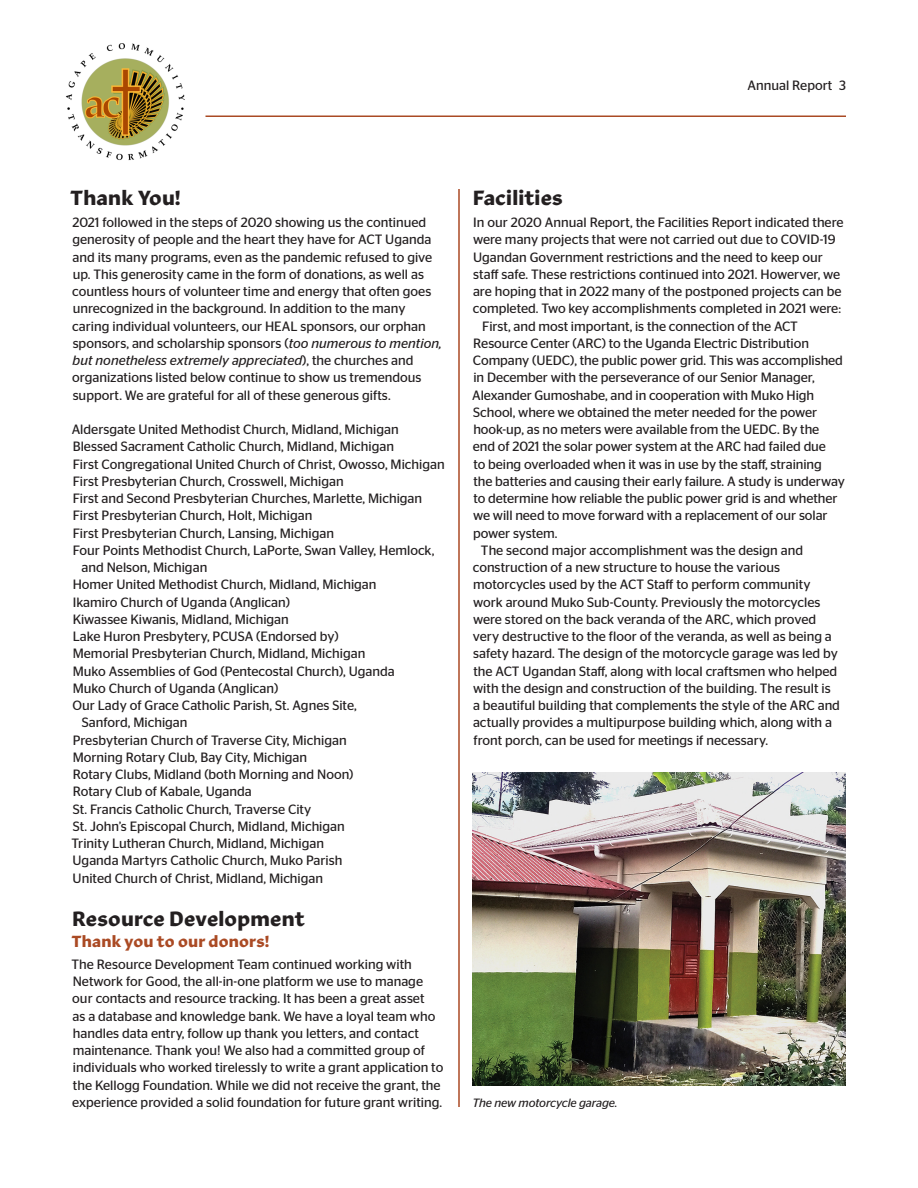
<style>
.page{position:relative;width:918px;height:1188px;background:#fff}
.page>*{position:absolute;margin:0;border:0;box-sizing:border-box;transform-origin:0 0}
.Header_1{font:700 21px "Robinson";letter-spacing:.01em;color:#231f20}
.Header2b-Direct_Unde{font:700 16.5px "Robinson";letter-spacing:.01em;color:#aa4a24}
.Body{font:13.5px/17.2px "Stag Sans";color:#231f20}
.Body_Indent{font:13.5px/17.2px "Stag Sans";letter-spacing:-.005em;color:#231f20}
.body-list{font:13.5px/17.2px "Stag Sans";color:#231f20}
.Captions{font:italic 12px "Stag Sans";letter-spacing:-.01em;color:#231f20}
.s1{font-style:italic}
</style>
<div class="page">
<img style="left:66px;top:43px;width:119px;height:118px">
<hr style="left:206px;top:116px;width:640px;height:1px;background:#aa4a24">
<hr style="left:458px;top:189px;width:2px;height:918px;background:#aa4a24">
<img style="left:472px;top:772px;width:374px;height:314px">
<p class="Body_Indent" style="left:747px;top:77px;width:100px">Annual Report 3</p>
<p class="Header_1" style="left:70px;top:182px;width:112px">Thank You!</p>
<p class="Body" style="left:72px;top:214px;width:371px">2021 followed in the steps of 2020 showing us the continued generosity of people and the heart they have for ACT Uganda and its many programs, even as the pandemic refused to give up. This generosity came in the form of donations, as well as countless hours of volunteer time and energy that often goes unrecognized in the background. In addition to the many caring individual volunteers, our HEAL sponsors, our orphan sponsors, and scholarship sponsors (<span class="s1">too numerous to mention, but nonetheless extremely appreciated</span>), the churches and organizations listed below continue to show us tremendous support. We are grateful for all of these generous gifts.</p>
<p class="body-list" style="left:72px;top:421px;width:329px">Aldersgate United Methodist Church, Midland, Michigan</p>
<p class="body-list" style="left:73px;top:438px;width:323px">Blessed Sacrament Catholic Church, Midland, Michigan</p>
<p class="body-list" style="left:73px;top:455px;width:374px">First Congregational United Church of Christ, Owosso, Michigan</p>
<p class="body-list" style="left:73px;top:472px;width:273px">First Presbyterian Church, Crosswell, Michigan</p>
<p class="body-list" style="left:73px;top:490px;width:351px">First and Second Presbyterian Churches, Marlette, Michigan</p>
<p class="body-list" style="left:73px;top:507px;width:241px">First Presbyterian Church, Holt, Michigan</p>
<p class="body-list" style="left:73px;top:524px;width:263px">First Presbyterian Church, Lansing, Michigan</p>
<p class="body-list" style="left:82px;top:541px;width:354px;text-indent:-9px">Four Points Methodist Church, LaPorte, Swan Valley, Hemlock, and Nelson, Michigan</p>
<p class="body-list" style="left:73px;top:576px;width:305px">Homer United Methodist Church, Midland, Michigan</p>
<p class="body-list" style="left:73px;top:593px;width:219px">Ikamiro Church of Uganda (Anglican)</p>
<p class="body-list" style="left:73px;top:610px;width:218px">Kiwassee Kiwanis, Midland, Michigan</p>
<p class="body-list" style="left:73px;top:628px;width:267px">Lake Huron Presbytery, PCUSA (Endorsed by)</p>
<p class="body-list" style="left:73px;top:645px;width:294px">Memorial Presbyterian Church, Midland, Michigan</p>
<p class="body-list" style="left:73px;top:662px;width:324px">Muko Assemblies of God (Pentecostal Church), Uganda</p>
<p class="body-list" style="left:73px;top:679px;width:207px">Muko Church of Uganda (Anglican)</p>
<p class="body-list" style="left:82px;top:697px;width:277px;text-indent:-9px">Our Lady of Grace Catholic Parish, St. Agnes Site,<br>Sanford, Michigan</p>
<p class="body-list" style="left:73px;top:731px;width:275px">Presbyterian Church of Traverse City, Michigan</p>
<p class="body-list" style="left:73px;top:748px;width:236px">Morning Rotary Club, Bay City, Michigan</p>
<p class="body-list" style="left:73px;top:766px;width:282px">Rotary Clubs, Midland (both Morning and Noon)</p>
<p class="body-list" style="left:73px;top:783px;width:181px">Rotary Club of Kabale, Uganda</p>
<p class="body-list" style="left:73px;top:800px;width:240px">St. Francis Catholic Church, Traverse City</p>
<p class="body-list" style="left:73px;top:817px;width:274px">St. John’s Episcopal Church, Midland, Michigan</p>
<p class="body-list" style="left:71px;top:835px;width:254px">Trinity Lutheran Church, Midland, Michigan</p>
<p class="body-list" style="left:73px;top:852px;width:271px">Uganda Martyrs Catholic Church, Muko Parish</p>
<p class="body-list" style="left:73px;top:869px;width:252px">United Church of Christ, Midland, Michigan</p>
<p class="Header_1" style="left:72px;top:902px;width:234px">Resource Development</p>
<p class="Header2b-Direct_Unde" style="left:72px;top:928px;width:199px">Thank you to our donors!</p>
<p class="Body" style="left:71px;top:955px;width:373px">The Resource Development Team continued working with Network for Good, the all-in-one platform we use to manage our contacts and resource tracking. It has been a great asset<br>as a database and knowledge bank. We have a loyal team who handles data entry, follow up thank you letters, and contact maintenance. Thank you! We also had a committed group of individuals who worked tirelessly to write a grant application to the Kellogg Foundation. While we did not receive the grant, the experience provided a solid foundation for future grant writing.</p>
<p class="Header_1" style="left:473px;top:182px;width:91px">Facilities</p>
<p class="Body" style="left:473px;top:214px;width:372px">In our 2020 Annual Report, the Facilities Report indicated there were many projects that were not carried out due to COVID-19<br>Ugandan Government restrictions and the need to keep our staff safe. These restrictions continued into 2021. Howerver, we are hoping that in 2022 many of the postponed projects can be completed. Two key accomplishments completed in 2021 were:</p>
<p class="Body_Indent" style="left:472px;top:317px;width:374px;text-indent:10px">First, and most important, is the connection of the ACT Resource Center (ARC) to the Uganda Electric Distribution Company (UEDC), the public power grid. This was accomplished in December with the perseverance of our Senior Manager, Alexander Gumoshabe, and in cooperation with Muko High School, where we obtained the meter needed for the power hook-up, as no meters were available from the UEDC. By the<br>end of 2021 the solar power system at the ARC had failed due<br>to being overloaded when it was in use by the staff, straining<br>the batteries and causing their early failure. A study is underway to determine how reliable the public power grid is and whether we will need to move forward with a replacement of our solar power system.</p>
<p class="Body_Indent" style="left:473px;top:541px;width:369px;text-indent:8px">The second major accomplishment was the design and construction of a new structure to house the various motorcycles used by the ACT Staff to perform community work around Muko Sub-County. Previously the motorcycles were stored on the back veranda of the ARC, which proved very destructive to the floor of the veranda, as well as being a safety hazard. The design of the motorcycle garage was led by the ACT Ugandan Staff, along with local craftsmen who helped with the design and construction of the building. The result is a beautiful building that complements the style of the ARC and actually provides a multipurpose building which, along with a front porch, can be used for meetings if necessary.</p>
<p class="Captions" style="left:472px;top:1096px;width:146px">The new motorcycle garage.</p>
</div>
